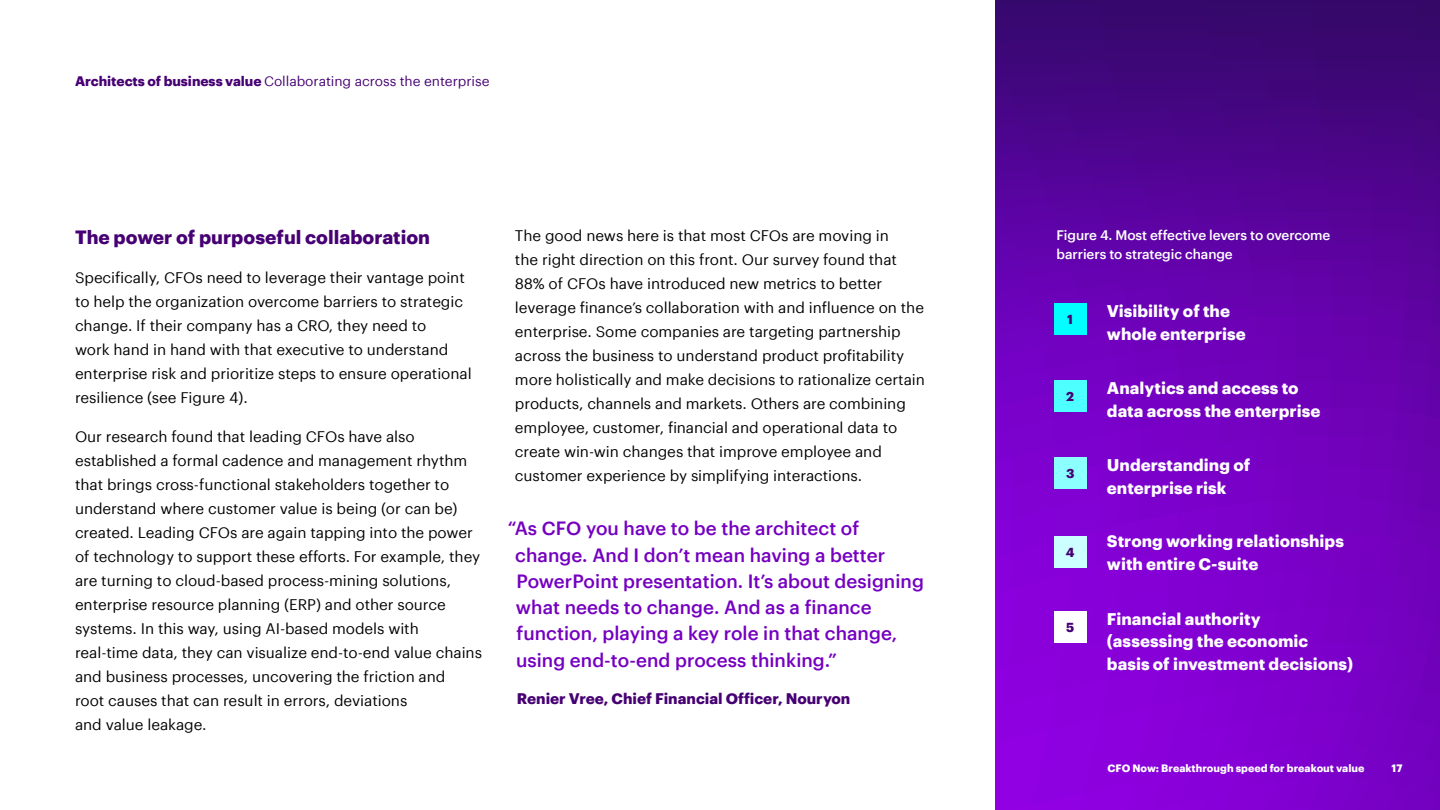
<style>
.page{position:relative;width:1440px;height:810px;background:#fff}
.page>*{position:absolute;margin:0;border:0;box-sizing:border-box;transform-origin:0 0}
.t1{font:500 18.75px/26.2px "Graphik";color:#7500c0}
.t2{font:700 18.75px "Graphik";color:#460073}
.t3{font:700 16.5px/22.5px "Graphik";color:#fff}
.t4{font:15px/24px "Graphik";letter-spacing:-.005em;color:#000}
.t5{font:700 15px "Graphik";color:#460073}
.t6{font:500 13.5px/19.5px "Graphik";letter-spacing:-.01em;color:#fff}
.t7{font:13.5px "Graphik";letter-spacing:-.005em;color:#460073}
.t8{font:700 12.75px "Graphik";color:#460073}
.t9{font:700 10.5px "Graphik";color:#fff}
.s1{font-weight:700}
</style>
<div class="page">
<svg style="left:995px;top:0;width:445px;height:810px;background:#6902b1"></svg>
<div style="left:1054px;top:304px;width:32px;height:31px;background:#0ff"></div>
<div style="left:1054px;top:381px;width:32px;height:31px;background:#4dffff"></div>
<div style="left:1054px;top:457px;width:32px;height:31px;background:#8cffff"></div>
<div style="left:1054px;top:536px;width:32px;height:31px;background:#cff"></div>
<div style="left:1054px;top:611px;width:32px;height:31px;background:#fff"></div>
<p class="t7" style="left:75px;top:71px;width:416px"><span class="s1">Architects of business value</span> Collaborating across the enterprise</p>
<p class="t2" style="left:75px;top:223px;width:357px">The power of purposeful collaboration</p>
<p class="t4" style="left:75px;top:265px;width:398px">Specifically, CFOs need to leverage their vantage point to help the organization overcome barriers to strategic change. If their company has a CRO, they need to<br>work hand in hand with that executive to understand enterprise risk and prioritize steps to ensure operational resilience (see Figure 4).</p>
<p class="t4" style="left:75px;top:424px;width:409px">Our research found that leading CFOs have also established a formal cadence and management rhythm that brings cross-functional stakeholders together to understand where customer value is being (or can be) created. Leading CFOs are again tapping into the power of technology to support these efforts. For example, they are turning to cloud-based process-mining solutions, enterprise resource planning (ERP) and other source systems. In this way, using AI-based models with real-time data, they can visualize end-to-end value chains and business processes, uncovering the friction and<br>root causes that can result in errors, deviations<br>and value leakage.</p>
<p class="t4" style="left:515px;top:222px;width:412px">The good news here is that most CFOs are moving in<br>the right direction on this front. Our survey found that 88% of CFOs have introduced new metrics to better leverage finance’s collaboration with and influence on the enterprise. Some companies are targeting partnership across the business to understand product profitability more holistically and make decisions to rationalize certain products, channels and markets. Others are combining employee, customer, financial and operational data to create win-win changes that improve employee and customer experience by simplifying interactions.</p>
<p class="t6" style="left:1057px;top:224px;width:275px">Figure 4. Most effective levers to overcome barriers to strategic change</p>
<p class="t1" style="left:515px;top:514px;width:410px;text-indent:-7px">“As CFO you have to be the architect of change. And I don’t mean having a better PowerPoint presentation. It’s about designing what needs to change. And as a finance function, playing a key role in that change, using end-to-end process thinking.”</p>
<p class="t5" style="left:517px;top:687px;width:335px">Renier Vree, Chief Financial Officer, Nouryon</p>
<p class="t3" style="left:1107px;top:299px;width:140px">Visibility of the whole enterprise</p>
<p class="t3" style="left:1107px;top:375px;width:215px">Analytics and access to data across the enterprise</p>
<p class="t3" style="left:1107px;top:452px;width:145px">Understanding of enterprise risk</p>
<p class="t3" style="left:1107px;top:529px;width:239px">Strong working relationships with entire C-suite</p>
<p class="t8" style="left:1067px;top:310px;width:7px">1</p>
<p class="t8" style="left:1066px;top:387px;width:9px">2</p>
<p class="t8" style="left:1066px;top:464px;width:10px">3</p>
<p class="t8" style="left:1066px;top:543px;width:10px">4</p>
<p class="t3" style="left:1107px;top:606px;width:248px">Financial authority<br>(assessing the economic basis of investment decisions)</p>
<p class="t8" style="left:1066px;top:617px;width:10px">5</p>
<p class="t9" style="left:1108px;top:760px;width:258px">CFO Now: Breakthrough speed for breakout value</p>
<p class="t9" style="left:1391px;top:760px;width:12px">17</p>
</div>
